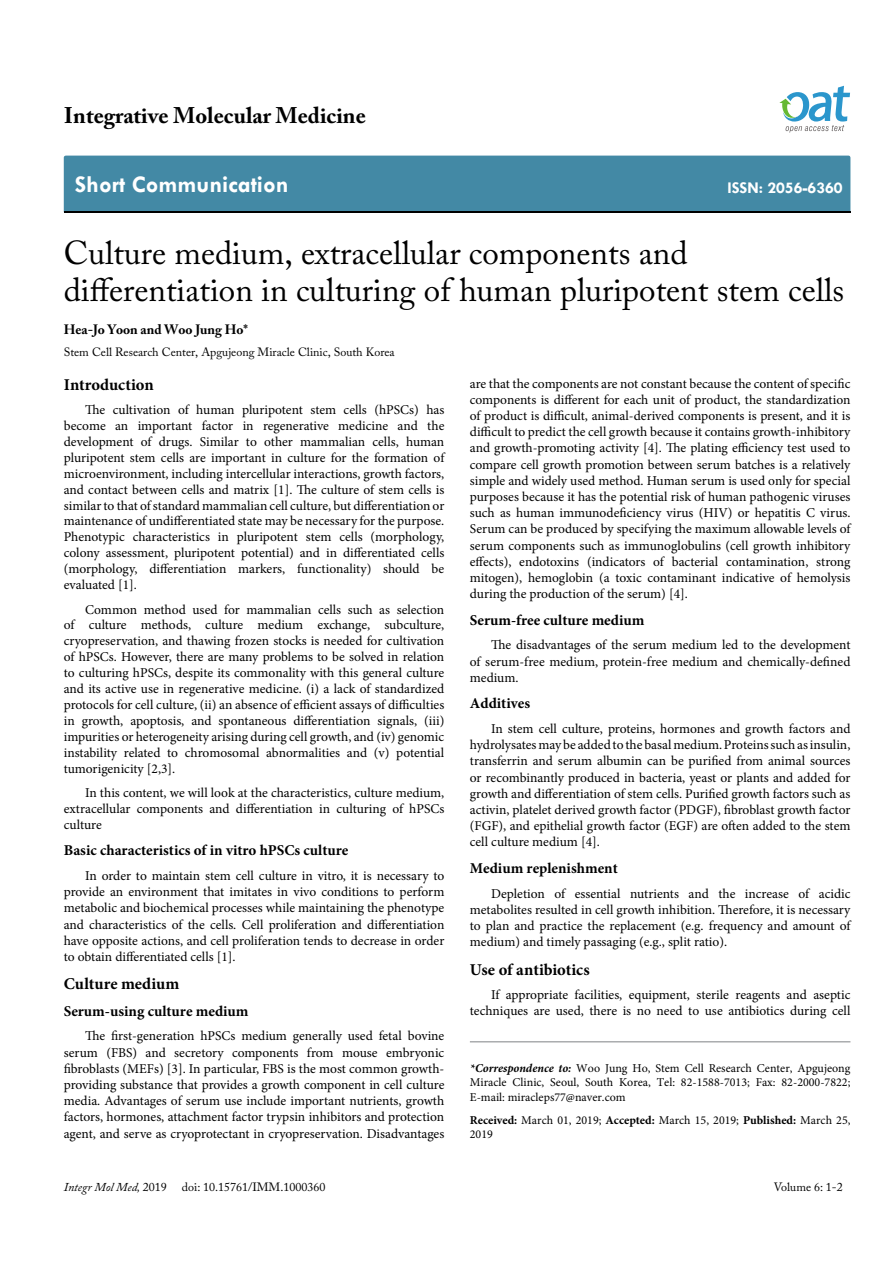
<style>
.page{position:relative;width:893px;height:1263px;background:#fff}
.page>*{position:absolute;margin:0;border:0;box-sizing:border-box;transform-origin:0 0}
.t1{font:33px/37.5px "Adobe Caslon Pro";color:#000}
.t2{font:700 24px "Tw Cen";color:#fff}
.t3{font:700 22.5px "Adobe Caslon Pro";color:#000}
.t4{font:700 16.5px "Minion Pro";letter-spacing:-.005em;color:#000}
.t5{font:700 16.5px "Tw Cen";color:#fff}
.t6{font:700 15px "Minion Pro";color:#000}
.t7{font:13.5px/16.2px "Minion Pro";color:#000;text-align:justify}
.t8{font:700 13.5px "Adobe Caslon Pro";color:#000}
.t9{font:12px/14.4px "Minion Pro";color:#000;text-align:justify}
.t10{font:12px "Adobe Caslon Pro";color:#000}
.t11{font:italic 12px "Adobe Caslon Pro";color:#000}
.s1{font-weight:700;font-style:italic}
.s2{font-weight:700}
.s3{font-style:normal}
</style>
<div class="page">
<div style="left:64px;top:156px;width:786px;height:56px;background:#4389a5"></div>
<svg style="left:779px;top:86px;width:71px;height:47px"></svg>
<hr style="left:470px;top:1041px;width:380px;height:1px;background:#808285">
<h3 class="t3" style="left:64px;top:102px;width:303px">Integrative Molecular Medicine</h3>
<h2 class="t2" style="left:75px;top:170px;width:215px">Short Communication</h2>
<p class="t5" style="left:727px;top:178px;width:117px">ISSN: 2056-6360</p>
<h1 class="t1" style="left:64px;top:233px;width:782px">Culture medium, extracellular components and differentiation in culturing of human pluripotent stem cells</h1>
<p class="t8" style="left:64px;top:322px;width:186px">Hea-Jo Yoon and Woo Jung Ho*</p>
<p class="t10" style="left:64px;top:345px;width:332px">Stem Cell Research Center, Apgujeong Miracle Clinic, South Korea</p>
<p class="t4" style="left:64px;top:373px;width:91px">Introduction</p>
<p class="t7" style="left:64px;top:402px;width:382px;text-indent:21px">The cultivation of human pluripotent stem cells (hPSCs) has become an important factor in regenerative medicine and the development of drugs. Similar to other mammalian cells, human pluripotent stem cells are important in culture for the formation of microenvironment, including intercellular interactions, growth factors, and contact between cells and matrix [1]. The culture of stem cells is similar to that of standard mammalian cell culture, but differentiation or maintenance of undifferentiated state may be necessary for the purpose.<br>Phenotypic characteristics in pluripotent stem cells (morphology, colony assessment, pluripotent potential) and in differentiated cells (morphology, differentiation markers, functionality) should be evaluated [1].</p>
<p class="t7" style="left:64px;top:601px;width:382px;text-indent:21px">Common method used for mammalian cells such as selection of culture methods, culture medium exchange, subculture, cryopreservation, and thawing frozen stocks is needed for cultivation of hPSCs. However, there are many problems to be solved in relation to culturing hPSCs, despite its commonality with this general culture and its active use in regenerative medicine. (i) a lack of standardized protocols for cell culture, (ii) an absence of efficient assays of difficulties in growth, apoptosis, and spontaneous differentiation signals, (iii) impurities or heterogeneity arising during cell growth, and (iv) genomic instability related to chromosomal abnormalities and (v) potential tumorigenicity [2,3].</p>
<p class="t7" style="left:64px;top:785px;width:382px;text-indent:21px">In this content, we will look at the characteristics, culture medium, extracellular components and differentiation in culturing of hPSCs culture</p>
<p class="t6" style="left:64px;top:840px;width:286px">Basic characteristics of in vitro hPSCs culture</p>
<p class="t7" style="left:64px;top:867px;width:382px;text-indent:21px">In order to maintain stem cell culture in vitro, it is necessary to provide an environment that imitates in vivo conditions to perform metabolic and biochemical processes while maintaining the phenotype and characteristics of the cells. Cell proliferation and differentiation have opposite actions, and cell proliferation tends to decrease in order to obtain differentiated cells [1].</p>
<p class="t4" style="left:64px;top:972px;width:117px">Culture medium</p>
<p class="t6" style="left:64px;top:1000px;width:186px">Serum-using culture medium</p>
<p class="t7" style="left:64px;top:1028px;width:382px;text-indent:21px">The first-generation hPSCs medium generally used fetal bovine serum (FBS) and secretory components from mouse embryonic fibroblasts (MEFs) [3]. In particular, FBS is the most common growth&shy;providing substance that provides a growth component in cell culture media. Advantages of serum use include important nutrients, growth factors, hormones, attachment factor trypsin inhibitors and protection agent, and serve as cryoprotectant in cryopreservation. Disadvantages</p>
<p class="t7" style="left:470px;top:375px;width:382px">are that the components are not constant because the content of specific components is different for each unit of product, the standardization of product is difficult, animal-derived components is present, and it is difficult to predict the cell growth because it contains growth-inhibitory and growth-promoting activity [4]. The plating efficiency test used to compare cell growth promotion between serum batches is a relatively simple and widely used method. Human serum is used only for special purposes because it has the potential risk of human pathogenic viruses such as human immunodeficiency virus (HIV) or hepatitis C virus.<br>Serum can be produced by specifying the maximum allowable levels of serum components such as immunoglobulins (cell growth inhibitory effects), endotoxins (indicators of bacterial contamination, strong mitogen), hemoglobin (a toxic contaminant indicative of hemolysis during the production of the serum) [4].</p>
<p class="t6" style="left:470px;top:609px;width:176px">Serum-free culture medium</p>
<p class="t7" style="left:470px;top:637px;width:382px;text-indent:21px">The disadvantages of the serum medium led to the development of serum-free medium, protein-free medium and chemically-defined medium.</p>
<p class="t6" style="left:470px;top:693px;width:62px">Additives</p>
<p class="t7" style="left:470px;top:721px;width:382px;text-indent:21px">In stem cell culture, proteins, hormones and growth factors and hydrolysates may be added to the basal medium. Proteins such as insulin, transferrin and serum albumin can be purified from animal sources or recombinantly produced in bacteria, yeast or plants and added for growth and differentiation of stem cells. Purified growth factors such as activin, platelet derived growth factor (PDGF), fibroblast growth factor (FGF), and epithelial growth factor (EGF) are often added to the stem cell culture medium [4].</p>
<p class="t6" style="left:470px;top:857px;width:149px">Medium replenishment</p>
<p class="t7" style="left:470px;top:885px;width:382px;text-indent:21px">Depletion of essential nutrients and the increase of acidic metabolites resulted in cell growth inhibition. Therefore, it is necessary to plan and practice the replacement (e.g. frequency and amount of medium) and timely passaging (e.g., split ratio).</p>
<p class="t4" style="left:470px;top:958px;width:121px">Use of antibiotics</p>
<p class="t7" style="left:470px;top:987px;width:382px;text-align:right">If appropriate facilities, equipment, sterile reagents and aseptic techniques are used, there is no need to use antibiotics during cell</p>
<p class="t9" style="left:470px;top:1061px;width:382px"><span class="s1">*Correspondence to:</span> Woo Jung Ho, Stem Cell Research Center, Apgujeong Miracle Clinic, Seoul, South Korea, Tel: 82-1588-7013; Fax: 82-2000-7822; E-mail: miracleps77@naver.com</p>
<p class="t9" style="left:470px;top:1113px;width:382px"><span class="s2">Received:</span> March 01, 2019; <span class="s2">Accepted:</span> March 15, 2019; <span class="s2">Published:</span> March 25,<br>2019</p>
<p class="t11" style="left:64px;top:1180px;width:104px">Integr Mol Med, <span class="s3">2019</span></p>
<p class="t10" style="left:182px;top:1180px;width:145px">doi: 10.15761/IMM.1000360</p>
<p class="t10" style="left:774px;top:1180px;width:71px">Volume 6: 1-2</p>
</div>
